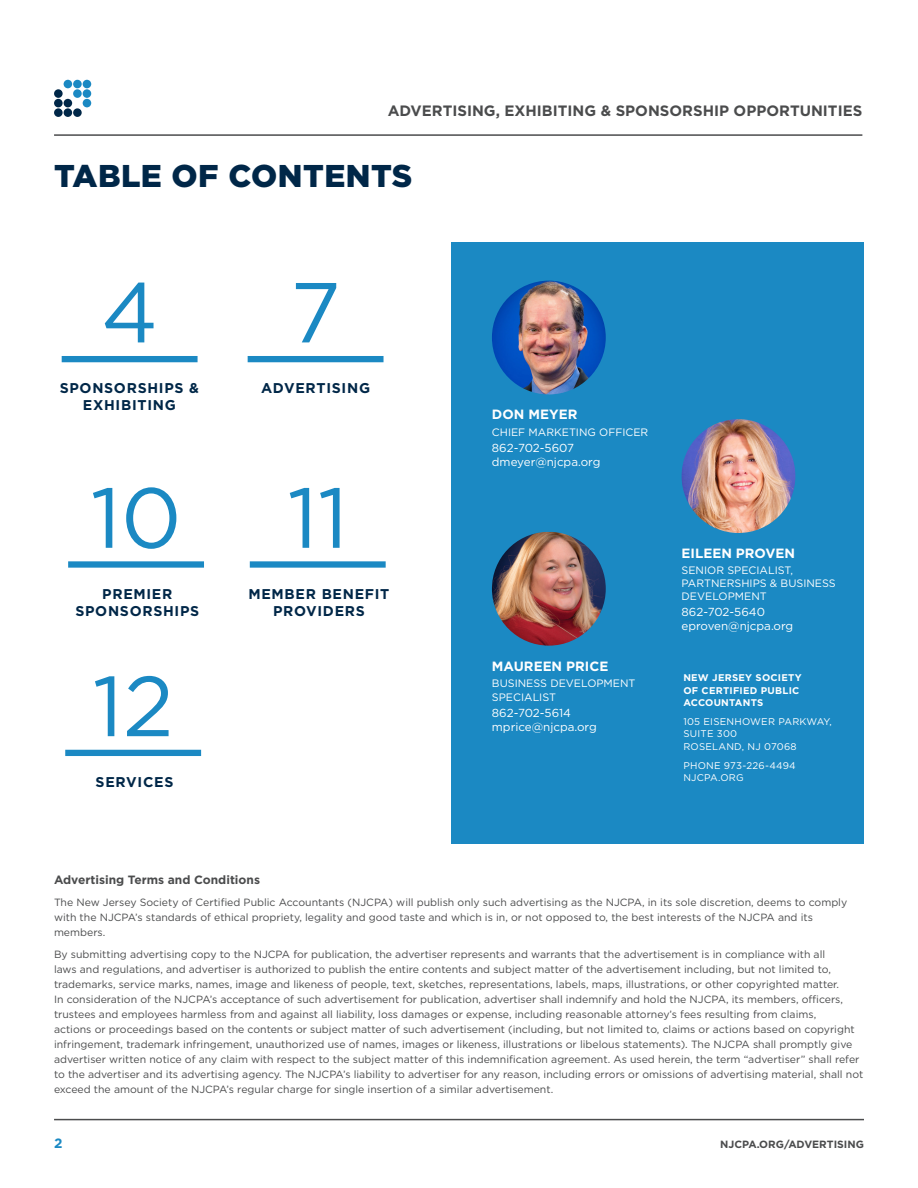
<style>
.page{position:relative;width:918px;height:1188px;background:#fff}
.page>*{position:absolute;margin:0;border:0;box-sizing:border-box;transform-origin:0 0}
.t1{font:84.9px "Gotham";color:#1b89c3}
.Subhead_title{font:900 31.5px "Gotham";letter-spacing:.015em;color:#002748}
.t2{font:700 15px "Gotham";color:#4b4c4d}
.Subhead_title-2{font:700 14.1px/17px "Gotham";letter-spacing:.05em;color:#002748;text-align:center}
.t3{font:700 13.5px "Gotham";color:#1b89c3}
.Body_Text{font:700 13.35px "Gotham";color:#fff}
.Body_Text-2{font:700 12px "Gotham";color:#4b4c4d}
.Body_Text-3{font:11.55px "Gotham";color:#fff}
.Body_Text-4{font:10.8px/12.9px "Gotham";color:#fff}
.Body_Text-5{font:10.5px/15px "Gotham";color:#4b4c4d}
.t4{font:700 10.5px "Gotham";color:#4b4c4d}
.t5{font:9.75px/12.5px "Gotham";letter-spacing:.025em;color:#fff}
.t6{font:700 9.75px/12.5px "Gotham";letter-spacing:.025em;color:#fff}
</style>
<div class="page">
<hr style="left:54px;top:1119px;width:810px;height:1px;background:#4b4c4d">
<hr style="left:54px;top:134px;width:808px;height:2px;background:#4b4c4d">
<div style="left:54px;top:89px;width:9px;height:9px;background:#002748;border-radius:50%"></div>
<div style="left:54px;top:99px;width:9px;height:8px;background:#002748;border-radius:50%"></div>
<div style="left:64px;top:80px;width:8px;height:8px;background:#1b89c3;border-radius:50%"></div>
<div style="left:73px;top:80px;width:9px;height:8px;background:#1b89c3;border-radius:50%"></div>
<div style="left:83px;top:80px;width:8px;height:8px;background:#1b89c3;border-radius:50%"></div>
<div style="left:73px;top:89px;width:9px;height:9px;background:#1b89c3;border-radius:50%"></div>
<div style="left:83px;top:89px;width:8px;height:9px;background:#1b89c3;border-radius:50%"></div>
<div style="left:64px;top:99px;width:8px;height:8px;background:#002748;border-radius:50%"></div>
<div style="left:83px;top:99px;width:8px;height:8px;background:#1b89c3;border-radius:50%"></div>
<div style="left:54px;top:108px;width:9px;height:9px;background:#002748;border-radius:50%"></div>
<div style="left:64px;top:108px;width:8px;height:9px;background:#002748;border-radius:50%"></div>
<div style="left:73px;top:108px;width:9px;height:9px;background:#002748;border-radius:50%"></div>
<div style="left:451px;top:242px;width:413px;height:601px;background:#1b89c3"></div>
<img style="left:492px;top:281px;width:114px;height:113px;border-radius:57px">
<img style="left:492px;top:532px;width:114px;height:114px;border-radius:56px">
<img style="left:682px;top:419px;width:113px;height:114px;border-radius:57px">
<div style="left:62px;top:356px;width:136px;height:6px;background:#1b89c3"></div>
<div style="left:250px;top:561px;width:136px;height:7px;background:#1b89c3"></div>
<div style="left:248px;top:356px;width:136px;height:6px;background:#1b89c3"></div>
<div style="left:65px;top:750px;width:136px;height:6px;background:#1b89c3"></div>
<div style="left:68px;top:561px;width:136px;height:7px;background:#1b89c3"></div>
<h3 class="t2" style="left:388px;top:100px;width:476px">ADVERTISING, EXHIBITING &amp; SPONSORSHIP OPPORTUNITIES</h3>
<p class="Subhead_title" style="left:54px;top:155px;width:360px">TABLE OF CONTENTS</p>
<p class="t1" style="left:101px;top:258px;width:58px">4</p>
<p class="Subhead_title-2" style="left:60px;top:380px;width:141px">SPONSORSHIPS &amp;<br>EXHIBITING</p>
<p class="t1" style="left:91px;top:463px;width:93px">10</p>
<p class="Subhead_title-2" style="left:75px;top:585px;width:125px">PREMIER<br>SPONSORSHIPS</p>
<p class="t1" style="left:290px;top:258px;width:52px">7</p>
<p class="Subhead_title-2" style="left:261px;top:380px;width:111px">ADVERTISING</p>
<p class="t1" style="left:287px;top:463px;width:62px">11</p>
<p class="Subhead_title-2" style="left:248px;top:585px;width:143px">MEMBER BENEFIT<br>PROVIDERS</p>
<p class="Body_Text" style="left:492px;top:406px;width:87px">DON MEYER</p>
<p class="Body_Text-4" style="left:492px;top:425px;width:158px">CHIEF MARKETING OFFICER</p>
<p class="Body_Text-3" style="left:492px;top:441px;width:84px">862-702-5607</p>
<p class="Body_Text-3" style="left:492px;top:455px;width:110px">dmeyer@njcpa.org</p>
<p class="Body_Text" style="left:682px;top:544px;width:115px">EILEEN PROVEN</p>
<p class="Body_Text-4" style="left:682px;top:564px;width:156px">SENIOR SPECIALIST,<br>PARTNERSHIPS &amp; BUSINESS<br>DEVELOPMENT</p>
<p class="Body_Text-3" style="left:682px;top:605px;width:85px">862-702-5640</p>
<p class="Body_Text-3" style="left:682px;top:619px;width:113px">eproven@njcpa.org</p>
<p class="Body_Text" style="left:492px;top:657px;width:118px">MAUREEN PRICE</p>
<p class="Body_Text-4" style="left:492px;top:676px;width:145px;line-height:14px">BUSINESS DEVELOPMENT<br>SPECIALIST</p>
<p class="Body_Text-3" style="left:492px;top:706px;width:81px">862-702-5614</p>
<p class="Body_Text-3" style="left:492px;top:720px;width:106px">mprice@njcpa.org</p>
<p class="t1" style="left:93px;top:652px;width:83px">12</p>
<p class="t6" style="left:683px;top:672px;width:120px">NEW JERSEY SOCIETY<br>OF CERTIFIED PUBLIC<br>ACCOUNTANTS</p>
<p class="t5" style="left:683px;top:715px;width:150px">105 EISENHOWER PARKWAY,<br>SUITE 300</p>
<p class="t5" style="left:683px;top:740px;width:115px">ROSELAND, NJ 07068</p>
<p class="t5" style="left:683px;top:759px;width:114px">PHONE 973-226-4494<br>NJCPA.ORG</p>
<p class="Subhead_title-2" style="left:96px;top:774px;width:79px">SERVICES</p>
<p class="Body_Text-2" style="left:54px;top:872px;width:208px">Advertising Terms and Conditions</p>
<p class="Body_Text-5" style="left:54px;top:894px;width:795px">The New Jersey Society of Certified Public Accountants (NJCPA) will publish only such advertising as the NJCPA, in its sole discretion, deems to comply with the NJCPA’s standards of ethical propriety, legality and good taste and which is in, or not opposed to, the best interests of the NJCPA and its members.</p>
<p class="Body_Text-5" style="left:54px;top:946px;width:811px">By submitting advertising copy to the NJCPA for publication, the advertiser represents and warrants that the advertisement is in compliance with all<br>laws and regulations, and advertiser is authorized to publish the entire contents and subject matter of the advertisement including, but not limited to, trademarks, service marks, names, image and likeness of people, text, sketches, representations, labels, maps, illustrations, or other copyrighted matter.<br>In consideration of the NJCPA’s acceptance of such advertisement for publication, advertiser shall indemnify and hold the NJCPA, its members, officers, trustees and employees harmless from and against all liability, loss damages or expense, including reasonable attorney’s fees resulting from claims,<br>actions or proceedings based on the contents or subject matter of such advertisement (including, but not limited to, claims or actions based on copyright infringement, trademark infringement, unauthorized use of names, images or likeness, illustrations or libelous statements). The NJCPA shall promptly give advertiser written notice of any claim with respect to the subject matter of this indemnification agreement. As used herein, the term “advertiser” shall refer to the advertiser and its advertising agency. The NJCPA’s liability to advertiser for any reason, including errors or omissions of advertising material, shall not exceed the amount of the NJCPA’s regular charge for single insertion of a similar advertisement.</p>
<p class="t3" style="left:54px;top:1134px;width:10px">2</p>
<p class="t4" style="left:720px;top:1137px;width:145px">NJCPA.ORG/ADVERTISING</p>
</div>
